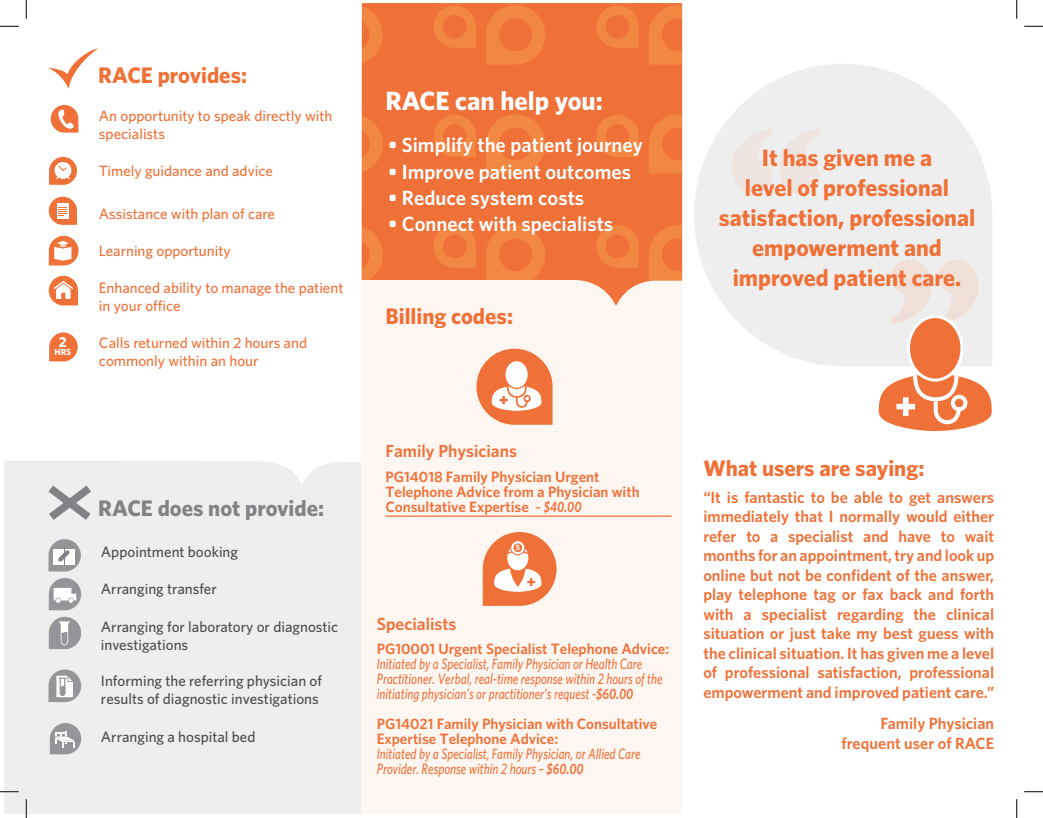
<style>
.page{position:relative;width:1043px;height:818px;background:#fff}
.page>*{position:absolute;margin:0;border:0;box-sizing:border-box;transform-origin:0 0}
.t1{font:700 175px "Gill Sans";color:#f6b28d}
.t2{font:700 26.38px "Whitney";color:#fff}
.t3{font:700 23.75px/30px "Whitney";color:#f07138;text-align:center}
.t4{font:700 22.5px "Whitney";color:#f07138}
.t5{font:700 22.5px "Whitney";color:#808285}
.t6{font:600 20.5px "Whitney";color:#fff}
.t7{font:600 17.5px "Whitney";color:#f07138}
.t8{font:600 16.25px/19.5px "Whitney";color:#f07138;text-align:justify}
.t9{font:italic 500 15px/15px "Whitney";color:#f07138;scale:.8 1}
.t10{font:500 15px/18px "Whitney";color:#f07138}
.t11{font:500 15px/18px "Whitney";color:#4b4c4d}
.t12{font:600 15px/15.1px "Whitney";color:#f07138}
.t13{font:700 14.5px "Whitney";color:#fff}
.t14{font:700 8.88px "Whitney";color:#fff}
.t15{font:700 7.62px "Whitney";color:#fff}
.s1{font-weight:500}
.s2{font-style:italic}
.s3{font-weight:600;font-style:normal}
.s4{font-weight:600}
</style>
<div class="page">
<div style="left:4px;top:442px;width:357px;height:371px;background:#eeeeef"></div>
<svg style="left:4px;top:4px;width:358px;height:480px"></svg>
<div style="left:361px;top:280px;width:320px;height:533px;background:#fef6f1"></div>
<svg style="left:49px;top:49px;width:49px;height:40px"></svg>
<svg style="left:51px;top:105px;width:27px;height:28px"></svg>
<svg style="left:49px;top:157px;width:28px;height:28px"></svg>
<svg style="left:49px;top:197px;width:28px;height:28px"></svg>
<svg style="left:49px;top:236px;width:30px;height:29px"></svg>
<svg style="left:49px;top:276px;width:29px;height:29px"></svg>
<svg style="left:49px;top:332px;width:29px;height:29px"></svg>
<svg style="left:48px;top:485px;width:43px;height:35px"></svg>
<svg style="left:48px;top:539px;width:33px;height:32px"></svg>
<svg style="left:49px;top:578px;width:32px;height:32px"></svg>
<svg style="left:49px;top:616px;width:32px;height:33px"></svg>
<svg style="left:48px;top:669px;width:33px;height:33px"></svg>
<svg style="left:50px;top:723px;width:31px;height:31px"></svg>
<svg style="left:694px;top:64px;width:298px;height:302px;fill:#eeeeef"></svg>
<svg style="left:476px;top:348px;width:76px;height:77px"></svg>
<svg style="left:362px;top:4px;width:320px;height:302px;background:#f17f4c"></svg>
<svg style="left:596px;top:5px;width:42px;height:43px;background:#f17d3d"></svg>
<svg style="left:648px;top:5px;width:34px;height:59px;background:#f17e3e"></svg>
<svg style="left:596px;top:115px;width:42px;height:42px;background:#f17e3d"></svg>
<svg style="left:648px;top:114px;width:34px;height:60px;background:#f17e3e"></svg>
<svg style="left:596px;top:225px;width:42px;height:43px;background:#f17d3d"></svg>
<svg style="left:648px;top:225px;width:34px;height:59px;background:#f18447"></svg>
<svg style="left:362px;top:5px;width:21px;height:59px"></svg>
<svg style="left:362px;top:114px;width:21px;height:60px"></svg>
<svg style="left:433px;top:5px;width:43px;height:43px;background:#f17d3d"></svg>
<svg style="left:486px;top:5px;width:59px;height:59px;background:#f17e3d"></svg>
<svg style="left:433px;top:115px;width:43px;height:42px;background:#f17d3d"></svg>
<svg style="left:486px;top:114px;width:59px;height:60px;background:#f17d3d"></svg>
<svg style="left:362px;top:225px;width:21px;height:59px"></svg>
<svg style="left:433px;top:225px;width:43px;height:43px;background:#f17d3d"></svg>
<svg style="left:486px;top:225px;width:59px;height:59px;background:#f2864a"></svg>
<svg style="left:483px;top:532px;width:73px;height:74px"></svg>
<div style="left:513px;top:543px;width:9px;height:9px;background:#f07138;border-radius:50%"></div>
<hr style="left:385px;top:515px;width:286px;height:1px;background:#f07138">
<svg style="left:878px;top:315px;width:113px;height:116px"></svg>
<svg style="left:0;top:25px;width:19px;height:2px"></svg>
<svg style="left:1024px;top:25px;width:18px;height:2px"></svg>
<svg style="left:0;top:791px;width:19px;height:1px"></svg>
<svg style="left:1024px;top:791px;width:18px;height:1px"></svg>
<svg style="left:25px;top:0;width:2px;height:19px"></svg>
<svg style="left:25px;top:799px;width:2px;height:19px"></svg>
<svg style="left:1016px;top:0;width:1px;height:19px"></svg>
<svg style="left:1016px;top:799px;width:1px;height:19px"></svg>
<p class="t13" style="left:59px;top:333px;width:9px">2</p>
<p class="t14" style="left:54px;top:346px;width:18px">HRS</p>
<p class="t4" style="left:98px;top:61px;width:150px">RACE provides:</p>
<p class="t10" style="left:99px;top:106px;width:235px">An opportunity to speak directly with specialists</p>
<p class="t10" style="left:99px;top:162px;width:175px">Timely guidance and advice</p>
<p class="t10" style="left:99px;top:204px;width:178px">Assistance with plan of care</p>
<p class="t10" style="left:99px;top:242px;width:133px">Learning opportunity</p>
<p class="t10" style="left:99px;top:278px;width:246px">Enhanced ability to manage the patient in your office</p>
<p class="t10" style="left:99px;top:333px;width:210px">Calls returned within 2 hours and commonly within an hour</p>
<p class="t5" style="left:98px;top:494px;width:227px">RACE does not provide:</p>
<p class="t11" style="left:101px;top:542px;width:139px">Appointment booking</p>
<p class="t11" style="left:101px;top:579px;width:117px">Arranging transfer</p>
<p class="t11" style="left:101px;top:617px;width:239px">Arranging for laboratory or diagnostic investigations</p>
<p class="t11" style="left:101px;top:671px;width:223px">Informing the referring physician of results of diagnostic investigations</p>
<p class="t11" style="left:101px;top:726px;width:156px">Arranging a hospital bed</p>
<p class="t2" style="left:385px;top:84px;width:219px">RACE can help you:</p>
<p class="t6" style="left:388px;top:132px;width:256px">• Simplify the patient journey</p>
<p class="t6" style="left:388px;top:159px;width:244px">• Improve patient outcomes</p>
<p class="t6" style="left:388px;top:185px;width:197px">• Reduce system costs</p>
<p class="t6" style="left:388px;top:212px;width:227px">• Connect with specialists</p>
<p class="t4" style="left:385px;top:303px;width:129px">Billing codes:</p>
<p class="t7" style="left:385px;top:440px;width:133px">Family Physicians</p>
<p class="t12" style="left:385px;top:468px;width:255px">PG14018 Family Physician Urgent<br>Telephone Advice from a Physician with<br>Consultative Expertise <span class="s1">-</span> <span class="s2">$40.00</span></p>
<p class="t15" style="left:515px;top:543px;width:6px">S</p>
<p class="t7" style="left:377px;top:613px;width:81px">Specialists</p>
<p class="t9" style="left:377px;top:641px;width:367px"><span class="s3">PG10001 Urgent Specialist Telephone Advice:<br></span>Initiated by a Specialist, Family Physician or Health Care Practitioner. Verbal, real-time response within 2 hours of the initiating physician’s or practitioner’s request -<span class="s4">$60.00</span></p>
<p class="t9" style="left:377px;top:716px;width:352px"><span class="s3">PG14021 Family Physician with Consultative Expertise Telephone Advice:<br></span>Initiated by a Specialist, Family Physician, or Allied Care Provider. Response within 2 hours – <span class="s4">$60.00</span></p>
<h1 class="t1" style="left:725px;top:88px;width:100px">“</h1>
<p class="t3" style="left:718px;top:142px;width:258px">It has given me a<br>level of professional satisfaction, professional empowerment and improved patient care.</p>
<h1 class="t1" style="left:985px;top:365px;width:100px;rotate:-180deg">“</h1>
<p class="t4" style="left:703px;top:454px;width:222px">What users are saying:</p>
<p class="t8" style="left:703px;top:487px;width:292px">“It is fantastic to be able to get answers immediately that I normally would either refer to a specialist and have to wait months for an appointment, try and look up online but not be confident of the answer, play telephone tag or fax back and forth with a specialist regarding the clinical situation or just take my best guess with the clinical situation. It has given me a level of professional satisfaction, professional empowerment and improved patient care.”</p>
<p class="t8" style="left:880px;top:713px;width:115px">Family Physician</p>
<p class="t8" style="left:841px;top:732px;width:154px">frequent user of RACE</p>
</div>
